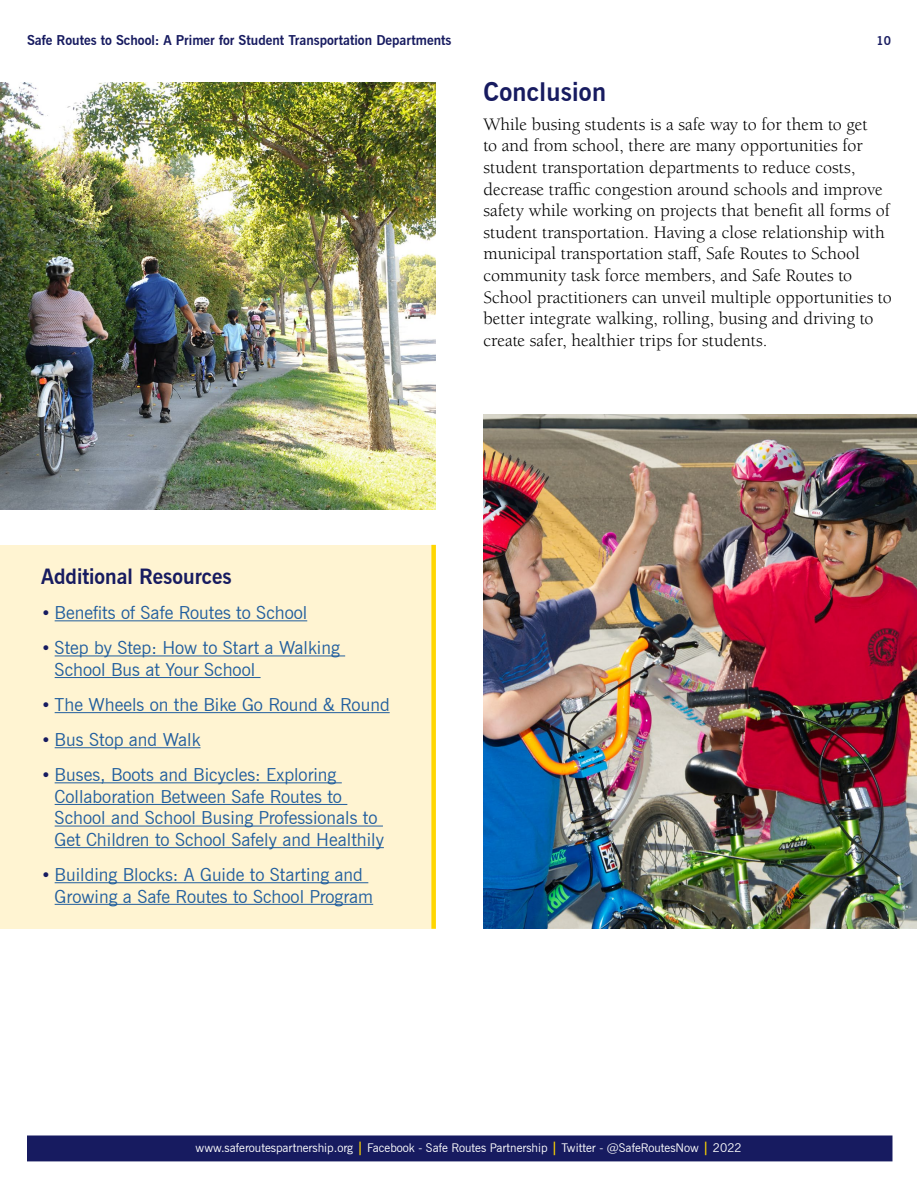
<style>
.page{position:relative;width:918px;height:1188px;background:#fff}
.page>*{position:absolute;margin:0;border:0;box-sizing:border-box;transform-origin:0 0}
.t1{font:700 25.5px "News Gothic BT";letter-spacing:.01em;color:#171b60}
.t2{font:700 21px "News Gothic BT";color:#171b60}
.t3{font:18px/21.6px "Berkeley Std";color:#000}
.t4{font:18px/21.6px "News Gothic BT";color:#215e9e}
.t5{font:700 13.5px "News Gothic BT";color:#171b60}
.t6{font:12px "News Gothic BT";color:#fff}
.t7{font:700 12px "News Gothic BT";color:#171b60}
.s1{font-size:16.5px;color:#171b60}
.s2{font-weight:700;font-size:13.5px;color:#ffd600}
</style>
<div class="page">
<div style="left:27px;top:1136px;width:865px;height:25px;background:#171b60"></div>
<div style="left:0;top:545px;width:436px;height:384px;background:#fff4d2"></div>
<hr style="left:55px;top:620px;width:252px;height:1px;background:#215e9e">
<hr style="left:55px;top:655px;width:290px;height:1px;background:#215e9e">
<hr style="left:55px;top:677px;width:206px;height:1px;background:#215e9e">
<hr style="left:55px;top:712px;width:335px;height:1px;background:#215e9e">
<hr style="left:55px;top:747px;width:146px;height:1px;background:#215e9e">
<hr style="left:55px;top:782px;width:287px;height:1px;background:#215e9e">
<hr style="left:55px;top:804px;width:292px;height:1px;background:#215e9e">
<hr style="left:55px;top:826px;width:328px;height:1px;background:#215e9e">
<hr style="left:55px;top:847px;width:329px;height:1px;background:#215e9e">
<hr style="left:55px;top:882px;width:313px;height:1px;background:#215e9e">
<hr style="left:55px;top:904px;width:318px;height:1px;background:#215e9e">
<img style="left:0;top:82px;width:436px;height:428px">
<img style="left:484px;top:415px;width:432px;height:514px">
<div style="left:431px;top:545px;width:5px;height:384px;background:#ffd600"></div>
<p class="t5" style="left:27px;top:32px;width:426px">Safe Routes to School: A Primer for Student Transportation Departments</p>
<p class="t7" style="left:876px;top:33px;width:16px">10</p>
<p class="t2" style="left:41px;top:564px;width:192px">Additional Resources</p>
<p class="t4" style="left:41px;top:602px;width:268px"><span class="s1">•</span> Benefits of Safe Routes to School</p>
<p class="t4" style="left:55px;top:637px;width:287px;text-indent:-13px"><span class="s1">•</span> Step by Step: How to Start a Walking<br>School Bus at Your School</p>
<p class="t4" style="left:41px;top:694px;width:350px"><span class="s1">•</span> The Wheels on the Bike Go Round &amp; Round</p>
<p class="t4" style="left:41px;top:729px;width:161px"><span class="s1">•</span> Bus Stop and Walk</p>
<p class="t4" style="left:55px;top:764px;width:331px;text-indent:-13px"><span class="s1">•</span> Buses, Boots and Bicycles: Exploring Collaboration Between Safe Routes to School and School Busing Professionals to Get Children to School Safely and Healthily</p>
<p class="t4" style="left:55px;top:864px;width:320px;text-indent:-13px"><span class="s1">•</span> Building Blocks: A Guide to Starting and<br>Growing a Safe Routes to School Program</p>
<h1 class="t1" style="left:484px;top:77px;width:124px">Conclusion</h1>
<p class="t3" style="left:484px;top:114px;width:410px">While busing students is a safe way to for them to get<br>to and from school, there are many opportunities for student transportation departments to reduce costs, decrease traffic congestion around schools and improve safety while working on projects that benefit all forms of student transportation. Having a close relationship with municipal transportation staff, Safe Routes to School community task force members, and Safe Routes to School practitioners can unveil multiple opportunities to better integrate walking, rolling, busing and driving to create safer, healthier trips for students.</p>
<p class="t6" style="left:196px;top:1141px;width:548px">www.saferoutespartnership.org <span class="s2">|</span> Facebook - Safe Routes Partnership <span class="s2">|</span> Twitter - @SafeRoutesNow <span class="s2">|</span> 2022</p>
</div>
